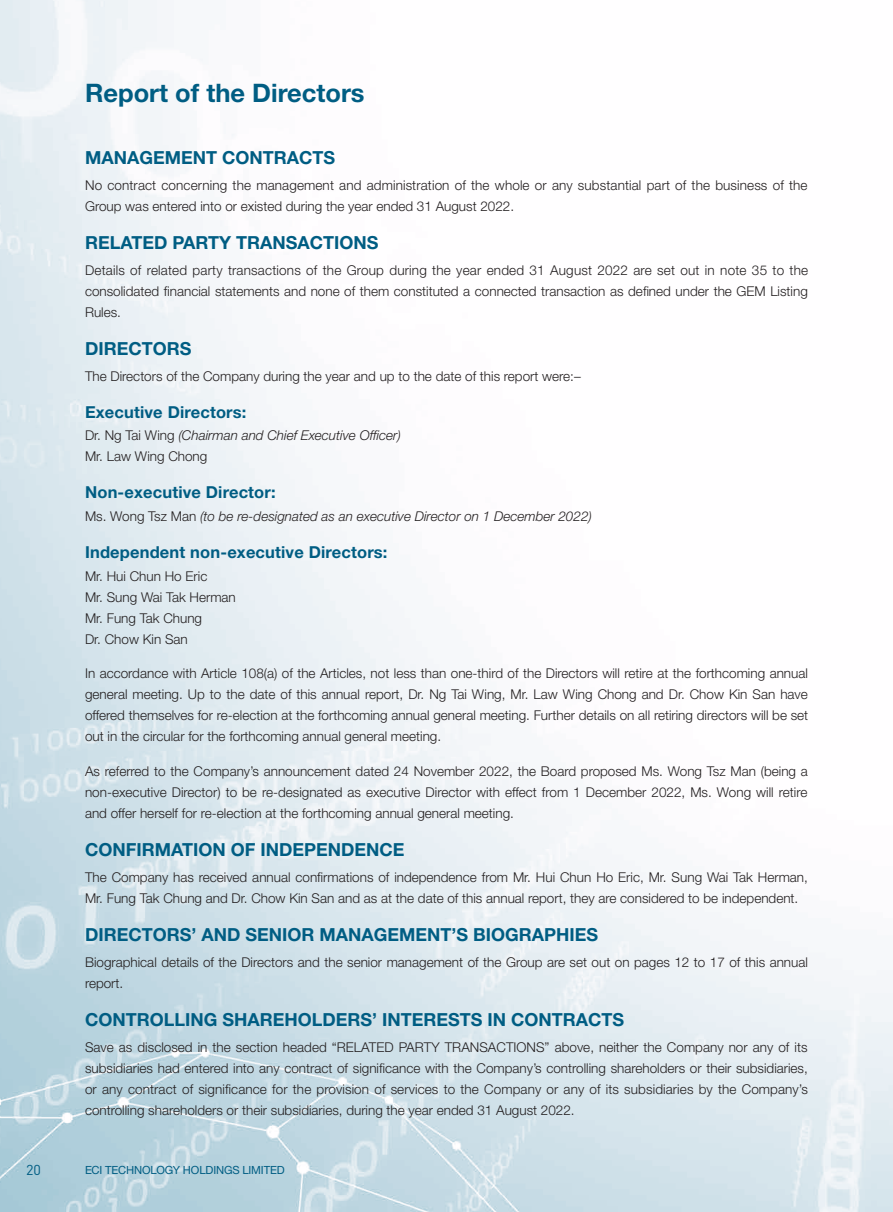
<style>
.page{position:relative;width:893px;height:1212px;background:#fff}
.page>*{position:absolute;margin:0;border:0;box-sizing:border-box;transform-origin:0 0}
.t1{font:700 25.5px "Helvetica Neue LT Std";color:#005d83}
.t2{font:700 18px "Helvetica Neue LT Std";color:#005d83}
.t3{font:700 16.5px "Helvetica Neue LT Std";letter-spacing:.01em;color:#005d83}
.t4{font:14.25px "DINOT";color:#005d83}
.t5{font:300 13.5px/21px "Helvetica Neue LT Std";color:#231f20}
.t6{font:italic 300 13.5px/21px "Helvetica Neue LT Std";color:#231f20}
.t7{font:11.25px "Helvetica Neue LT Std";letter-spacing:-.01em;color:#005d83}
.s1{font-style:normal}
</style>
<div class="page">
<img style="left:0;top:0;width:893px;height:1212px">
<h1 class="t1" style="left:85px;top:77px;width:281px">Report of the Directors</h1>
<h2 class="t2" style="left:85px;top:146px;width:252px">MANAGEMENT CONTRACTS</h2>
<p class="t5" style="left:85px;top:174px;width:724px">No contract concerning the management and administration of the whole or any substantial part of the business of the<br>Group was entered into or existed during the year ended 31 August 2022.</p>
<h2 class="t2" style="left:85px;top:231px;width:295px">RELATED PARTY TRANSACTIONS</h2>
<p class="t5" style="left:85px;top:259px;width:725px;text-align:justify">Details of related party transactions of the Group during the year ended 31 August 2022 are set out in note 35 to the consolidated financial statements and none of them constituted a connected transaction as defined under the GEM Listing Rules.</p>
<h2 class="t2" style="left:85px;top:337px;width:108px">DIRECTORS</h2>
<p class="t5" style="left:85px;top:365px;width:497px">The Directors of the Company during the year and up to the date of this report were:–</p>
<p class="t3" style="left:85px;top:401px;width:163px">Executive Directors:</p>
<p class="t6" style="left:85px;top:425px;width:317px"><span class="s1">Dr. Ng Tai Wing</span> (Chairman and Chief Executive Officer)<br><span class="s1">Mr. Law Wing Chong</span></p>
<p class="t3" style="left:85px;top:482px;width:192px">Non-executive Director:</p>
<p class="t6" style="left:85px;top:506px;width:508px"><span class="s1">Ms. Wong Tsz Man</span> (to be re-designated as an executive Director on 1 December 2022)</p>
<p class="t3" style="left:85px;top:542px;width:304px">Independent non-executive Directors:</p>
<p class="t5" style="left:85px;top:565px;width:152px">Mr. Hui Chun Ho Eric<br>Mr. Sung Wai Tak Herman<br>Mr. Fung Tak Chung<br>Dr. Chow Kin San</p>
<p class="t5" style="left:85px;top:663px;width:725px;text-align:justify">In accordance with Article 108(a) of the Articles, not less than one-third of the Directors will retire at the forthcoming annual general meeting. Up to the date of this annual report, Dr. Ng Tai Wing, Mr. Law Wing Chong and Dr. Chow Kin San have offered themselves for re-election at the forthcoming annual general meeting. Further details on all retiring directors will be set out in the circular for the forthcoming annual general meeting.</p>
<p class="t5" style="left:85px;top:760px;width:724px;text-align:justify">As referred to the Company’s announcement dated 24 November 2022, the Board proposed Ms. Wong Tsz Man (being a non-executive Director) to be re-designated as executive Director with effect from 1 December 2022, Ms. Wong will retire and offer herself for re-election at the forthcoming annual general meeting.</p>
<h2 class="t2" style="left:85px;top:838px;width:321px">CONFIRMATION OF INDEPENDENCE</h2>
<p class="t5" style="left:85px;top:866px;width:724px">The Company has received annual confirmations of independence from Mr. Hui Chun Ho Eric, Mr. Sung Wai Tak Herman,<br>Mr. Fung Tak Chung and Dr. Chow Kin San and as at the date of this annual report, they are considered to be independent.</p>
<h2 class="t2" style="left:85px;top:923px;width:514px">DIRECTORS’ AND SENIOR MANAGEMENT’S BIOGRAPHIES</h2>
<p class="t5" style="left:85px;top:951px;width:724px">Biographical details of the Directors and the senior management of the Group are set out on pages 12 to 17 of this annual report.</p>
<h2 class="t2" style="left:85px;top:1008px;width:541px">CONTROLLING SHAREHOLDERS’ INTERESTS IN CONTRACTS</h2>
<p class="t5" style="left:85px;top:1036px;width:724px;text-align:justify">Save as disclosed in the section headed “RELATED PARTY TRANSACTIONS” above, neither the Company nor any of its subsidiaries had entered into any contract of significance with the Company’s controlling shareholders or their subsidiaries, or any contract of significance for the provision of services to the Company or any of its subsidiaries by the Company’s controlling shareholders or their subsidiaries, during the year ended 31 August 2022.</p>
<p class="t4" style="left:26px;top:1159px;width:16px">20</p>
<p class="t7" style="left:85px;top:1163px;width:201px">ECI TECHNOLOGY HOLDINGS LIMITED</p>
</div>
